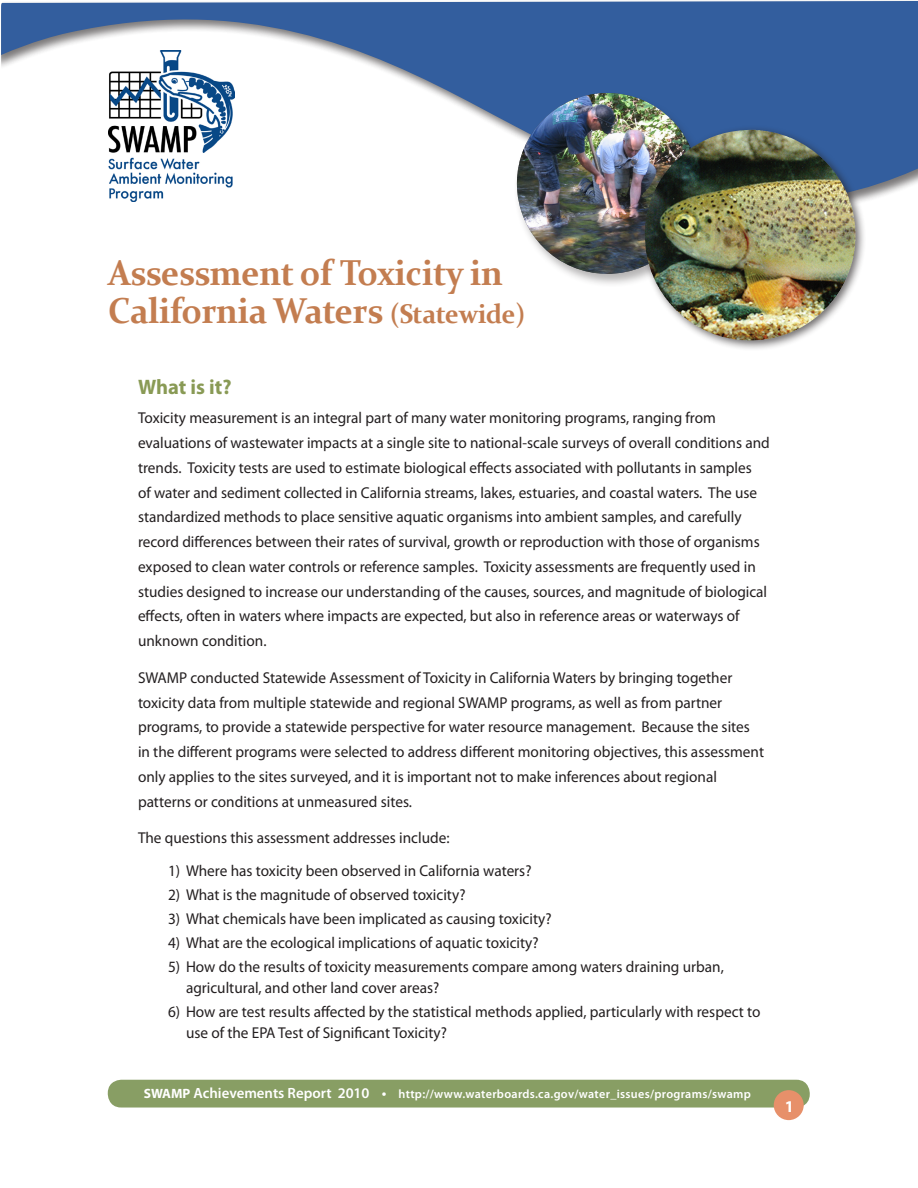
<style>
.page{position:relative;width:918px;height:1188px;background:#fff}
.page>*{position:absolute;margin:0;border:0;box-sizing:border-box;transform-origin:0 0}
.Heading{font:700 36px/37.5px "Constantia";letter-spacing:-.01em;color:#c37d50;scale:.95 1}
.Sub_Heading__green{font:700 21px "Myriad Pro";color:#899a55}
.Page_number_10_pt{font:700 16.5px "Myriad Pro";color:#fff}
.Body_Text{font:15.75px/24.8px "Myriad Pro";color:#231f20}
.TAB_Body_text{font:15.75px/21px "Myriad Pro";color:#231f20}
.t1{font:600 12.15px "Myriad Pro";letter-spacing:.025em;color:#fff}
.s1{font-size:27px}
.s2{font-weight:700;font-size:13.5px}
.s3{font-size:14.85px}
</style>
<div class="page">
<div style="left:108px;top:1080px;width:702px;height:28px;background:#889e64;border-radius:13px"></div>
<div style="left:774px;top:1090px;width:30px;height:30px;background:#e7906a;border-radius:50%"></div>
<svg style="left:1px;top:0;width:916px;height:200px;fill:#335e9e"></svg>
<div style="left:513px;top:91px;width:197px;height:197px;background:#231f20;opacity:.34"></div>
<div style="left:517px;top:93px;width:181px;height:181px;background:#231f20;opacity:.66"></div>
<img style="left:517px;top:93px;width:181px;height:181px;border-radius:90px">
<div style="left:639px;top:125px;width:228px;height:227px;background:#231f20;opacity:.66"></div>
<img style="left:645px;top:146px;width:53px;height:180px">
<img style="left:108px;top:50px;width:127px;height:152px">
<svg style="left:917px;top:0;width:1px;height:183px"></svg>
<p class="Heading" style="left:108px;top:253px;width:441px">Assessment of Toxicity in<br>California Waters <span class="s1">(Statewide)</span></p>
<p class="Sub_Heading__green" style="left:138px;top:373px;width:95px">What is it?</p>
<p class="Body_Text" style="left:138px;top:406px;width:633px">Toxicity measurement is an integral part of many water monitoring programs, ranging from evaluations of wastewater impacts at a single site to national-scale surveys of overall conditions and trends. Toxicity tests are used to estimate biological effects associated with pollutants in samples<br>of water and sediment collected in California streams, lakes, estuaries, and coastal waters. The use standardized methods to place sensitive aquatic organisms into ambient samples, and carefully record differences between their rates of survival, growth or reproduction with those of organisms exposed to clean water controls or reference samples. Toxicity assessments are frequently used in studies designed to increase our understanding of the causes, sources, and magnitude of biological effects, often in waters where impacts are expected, but also in reference areas or waterways of unknown condition.</p>
<p class="Body_Text" style="left:138px;top:665px;width:628px">SWAMP conducted Statewide Assessment of Toxicity in California Waters by bringing together toxicity data from multiple statewide and regional SWAMP programs, as well as from partner programs, to provide a statewide perspective for water resource management. Because the sites in the different programs were selected to address different monitoring objectives, this assessment only applies to the sites surveyed, and it is important not to make inferences about regional patterns or conditions at unmeasured sites.</p>
<p class="Body_Text" style="left:138px;top:826px;width:313px">The questions this assessment addresses include:</p>
<p class="TAB_Body_text" style="left:168px;top:860px;width:365px">1) Where has toxicity been observed in California waters?</p>
<p class="TAB_Body_text" style="left:168px;top:884px;width:299px">2) What is the magnitude of observed toxicity?</p>
<p class="TAB_Body_text" style="left:168px;top:908px;width:385px">3) What chemicals have been implicated as causing toxicity?</p>
<p class="TAB_Body_text" style="left:168px;top:932px;width:372px">4) What are the ecological implications of aquatic toxicity?</p>
<p class="TAB_Body_text" style="left:186px;top:956px;width:539px;text-indent:-18px">5) How do the results of toxicity measurements compare among waters draining urban, agricultural, and other land cover areas?</p>
<p class="TAB_Body_text" style="left:186px;top:1001px;width:576px;text-indent:-18px">6) How are test results affected by the statistical methods applied, particularly with respect to use of the EPA Test of Significant Toxicity?</p>
<p class="t1" style="left:144px;top:1086px;width:609px"><span class="s2">SWAMP</span> <span class="s3">Achievements Report 2010 •</span> http://www.waterboards.ca.gov/water_issues/programs/swamp</p>
<p class="Page_number_10_pt" style="left:785px;top:1096px;width:11px">1</p>
</div>
